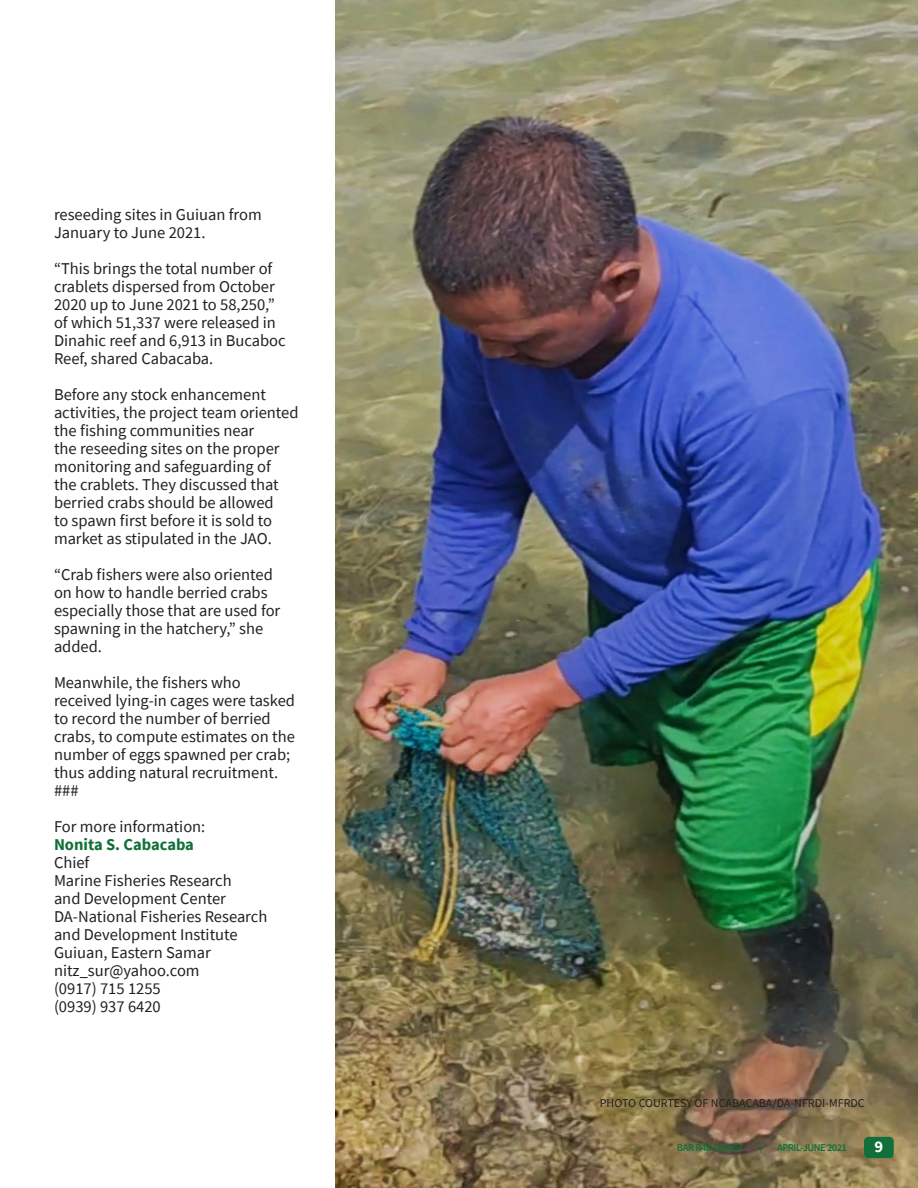
<style>
.page{position:relative;width:918px;height:1188px;background:#fff}
.page>*{position:absolute;margin:0;border:0;box-sizing:border-box;transform-origin:0 0}
.t1{font:16.5px/18px "Source Sans Pro";color:#231f20}
.t2{font:700 16.5px "Source Sans Pro";color:#11703a}
.t3{font:700 16.5px "Source Sans Pro";color:#fff}
.t4{font:12px "Source Sans Pro";color:#231f20}
.t5{font:600 10.5px "Source Sans Pro";letter-spacing:-.05em;color:#11703a}
</style>
<div class="page">
<img style="left:336px;top:0;width:582px;height:1188px">
<div style="left:864px;top:1137px;width:30px;height:21px;background:#11703a;border-radius:4px"></div>
<p class="t1" style="left:54px;top:205px;width:209px">reseeding sites in Guiuan from<br>January to June 2021.</p>
<p class="t1" style="left:54px;top:259px;width:233px">“This brings the total number of crablets dispersed from October<br>2020 up to June 2021 to 58,250,” of which 51,337 were released in<br>Dinahic reef and 6,913 in Bucaboc<br>Reef, shared Cabacaba.</p>
<p class="t1" style="left:54px;top:385px;width:246px">Before any stock enhancement activities, the project team oriented the fishing communities near<br>the reseeding sites on the proper monitoring and safeguarding of<br>the crablets. They discussed that berried crabs should be allowed<br>to spawn first before it is sold to market as stipulated in the JAO.</p>
<p class="t1" style="left:54px;top:565px;width:228px">“Crab fishers were also oriented on how to handle berried crabs especially those that are used for spawning in the hatchery,” she added.</p>
<p class="t1" style="left:54px;top:673px;width:243px">Meanwhile, the fishers who received lying-in cages were tasked to record the number of berried crabs, to compute estimates on the number of eggs spawned per crab; thus adding natural recruitment. ###</p>
<p class="t1" style="left:54px;top:817px;width:153px">For more information:</p>
<p class="t2" style="left:54px;top:833px;width:142px">Nonita S. Cabacaba</p>
<p class="t1" style="left:54px;top:853px;width:37px">Chief</p>
<p class="t1" style="left:54px;top:871px;width:179px">Marine Fisheries Research and Development Center</p>
<p class="t1" style="left:54px;top:907px;width:215px">DA-National Fisheries Research and Development Institute</p>
<p class="t1" style="left:54px;top:943px;width:158px">Guiuan, Eastern Samar</p>
<p class="t1" style="left:54px;top:961px;width:147px">nitz_sur@yahoo.com</p>
<p class="t1" style="left:54px;top:979px;width:108px">(0917) 715 1255</p>
<p class="t1" style="left:54px;top:997px;width:108px">(0939) 937 6420</p>
<p class="t4" style="left:600px;top:1095px;width:266px">PHOTO COURTESY OF NCABACABA/DA-NFRDI-MFRDC</p>
<p class="t5" style="left:677px;top:1141px;width:68px">BAR R4D DIGEST</p>
<p class="t5" style="left:759px;top:1141px;width:4px">|</p>
<p class="t5" style="left:777px;top:1141px;width:71px">APRIL-JUNE 2021</p>
<p class="t3" style="left:875px;top:1136px;width:10px">9</p>
</div>
